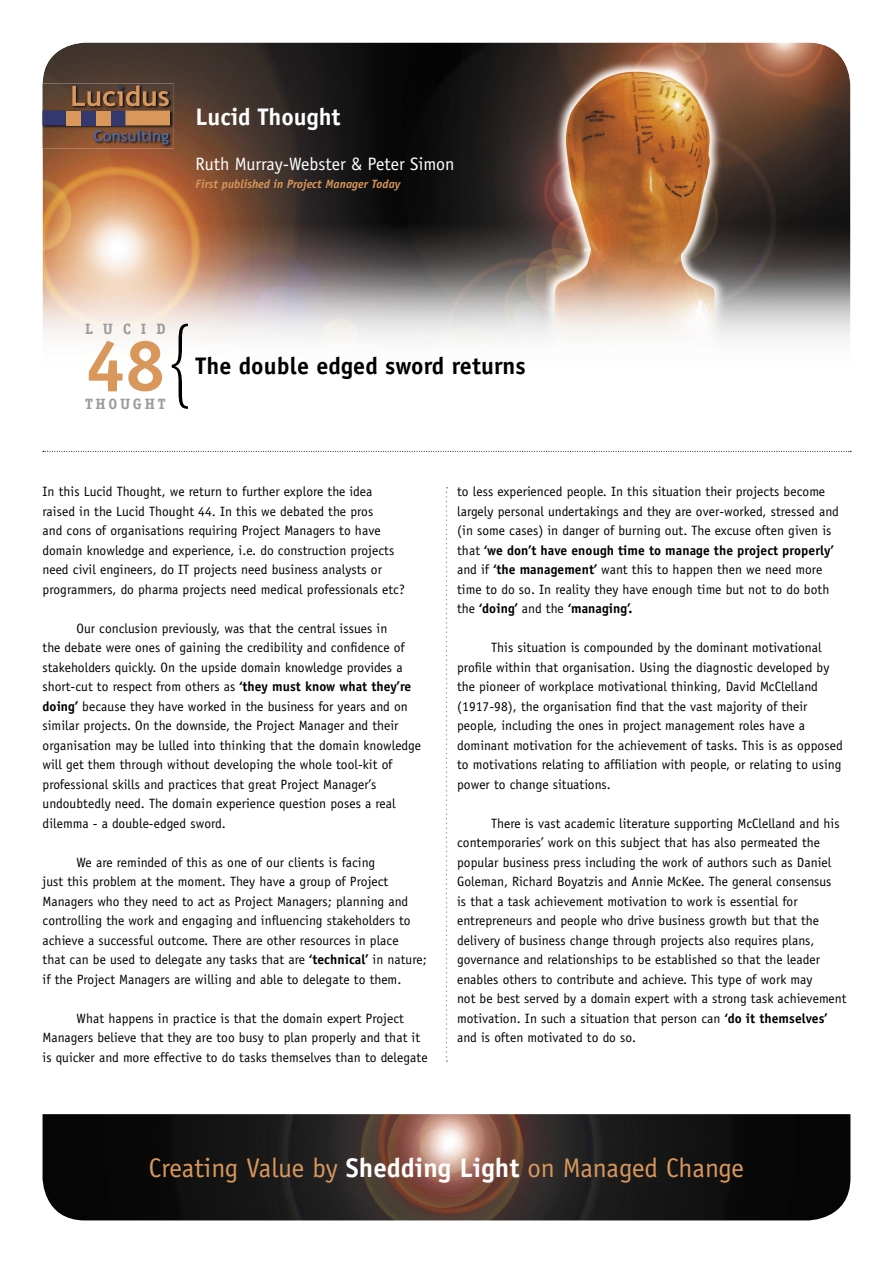
<style>
.page{position:relative;width:893px;height:1263px;background:#fff}
.page>*{position:absolute;margin:0;border:0;box-sizing:border-box;transform-origin:0 0}
.t1{font:700 72px "Officina Serif";color:#d9975b}
.t2{font:27px "Officina Sans";color:#d9975b}
.t3{font:700 24px "Officina Sans";letter-spacing:.005em;color:#000}
.t4{font:700 24px "Officina Sans";color:#fff}
.t5{font:18px "Officina Sans";color:#fff}
.t6{font:700 15px "Officina Serif";letter-spacing:.18em;color:#999b9e}
.t7{font:13.5px/19.5px "Officina Sans";letter-spacing:.005em;color:#000}
.t8{font:italic 700 12px "Officina Sans";color:#d9975b}
.s1{font-weight:700}
.s2{font-weight:700;color:#fff}
</style>
<div class="page">
<img style="left:43px;top:1114px;width:807px;height:106px">
<img style="left:43px;top:43px;width:807px;height:325px">
<img style="left:42px;top:84px;width:132px;height:64px">
<svg style="left:43px;top:111px;width:23px;height:14px"></svg>
<div style="left:66px;top:111px;width:15px;height:14px;background:#d9975b"></div>
<svg style="left:72px;top:85px;width:98px;height:59px;background:#7d5a45"></svg>
<svg style="left:172px;top:324px;width:16px;height:85px"></svg>
<svg style="left:43px;top:451px;width:808px;height:1px"></svg>
<svg style="left:446px;top:487px;width:1px;height:575px"></svg>
<h3 class="t4" style="left:196px;top:102px;width:146px">Lucid Thought</h3>
<h3 class="t5" style="left:196px;top:154px;width:260px">Ruth Murray-Webster &amp; Peter Simon</h3>
<p class="t8" style="left:196px;top:177px;width:207px">First published in Project Manager Today</p>
<p class="t6" style="left:85px;top:320px;width:82px">LUCID</p>
<h1 class="t1" style="left:86px;top:321px;width:81px">48</h1>
<p class="t6" style="left:85px;top:394px;width:82px">THOUGHT</p>
<h3 class="t3" style="left:196px;top:351px;width:332px">The double edged sword returns</h3>
<p class="t7" style="left:43px;top:482px;width:364px">In this Lucid Thought, we return to further explore the idea raised in the Lucid Thought 44. In this we debated the pros<br>and cons of organisations requiring Project Managers to have domain knowledge and experience, i.e. do construction projects need civil engineers, do IT projects need business analysts or programmers, do pharma projects need medical professionals etc?</p>
<p class="t7" style="left:43px;top:618px;width:380px;text-indent:34px">Our conclusion previously, was that the central issues in<br>the debate were ones of gaining the credibility and confidence of stakeholders quickly. On the upside domain knowledge provides a short-cut to respect from others as <span class="s1">‘they must know what they’re doing’</span> because they have worked in the business for years and on similar projects. On the downside, the Project Manager and their organisation may be lulled into thinking that the domain knowledge will get them through without developing the whole tool-kit of professional skills and practices that great Project Manager’s undoubtedly need. The domain experience question poses a real dilemma - a double-edged sword.</p>
<p class="t7" style="left:43px;top:852px;width:386px;text-indent:34px">We are reminded of this as one of our clients is facing<br>just this problem at the moment. They have a group of Project Managers who they need to act as Project Managers; planning and controlling the work and engaging and influencing stakeholders to achieve a successful outcome. There are other resources in place<br>that can be used to delegate any tasks that are <span class="s1">‘technical’</span> in nature; if the Project Managers are willing and able to delegate to them.</p>
<p class="t7" style="left:43px;top:1008px;width:387px;text-indent:34px">What happens in practice is that the domain expert Project<br>Managers believe that they are too busy to plan properly and that it is quicker and more effective to do tasks themselves than to delegate</p>
<p class="t7" style="left:457px;top:482px;width:383px">to less experienced people. In this situation their projects become largely personal undertakings and they are over-worked, stressed and (in some cases) in danger of burning out. The excuse often given is that <span class="s1">‘we don’t have enough time to manage the project properly’ </span>and if <span class="s1">‘the management’</span> want this to happen then we need more time to do so. In reality they have enough time but not to do both the <span class="s1">‘doing’</span> and the <span class="s1">‘managing’.</span></p>
<p class="t7" style="left:457px;top:638px;width:387px;text-indent:34px">This situation is compounded by the dominant motivational profile within that organisation. Using the diagnostic developed by the pioneer of workplace motivational thinking, David McClelland (1917-98), the organisation find that the vast majority of their people, including the ones in project management roles have a dominant motivation for the achievement of tasks. This is as opposed to motivations relating to affiliation with people, or relating to using power to change situations.</p>
<p class="t7" style="left:457px;top:813px;width:391px;text-indent:34px">There is vast academic literature supporting McClelland and his contemporaries’ work on this subject that has also permeated the popular business press including the work of authors such as Daniel Goleman, Richard Boyatzis and Annie McKee. The general consensus<br>is that a task achievement motivation to work is essential for entrepreneurs and people who drive business growth but that the delivery of business change through projects also requires plans, governance and relationships to be established so that the leader enables others to contribute and achieve. This type of work may<br>not be best served by a domain expert with a strong task achievement motivation. In such a situation that person can <span class="s1">‘do it themselves’ </span>and is often motivated to do so.</p>
<h2 class="t2" style="left:149px;top:1152px;width:597px">Creating Value by <span class="s2">Shedding Light</span> on Managed Change</h2>
</div>
